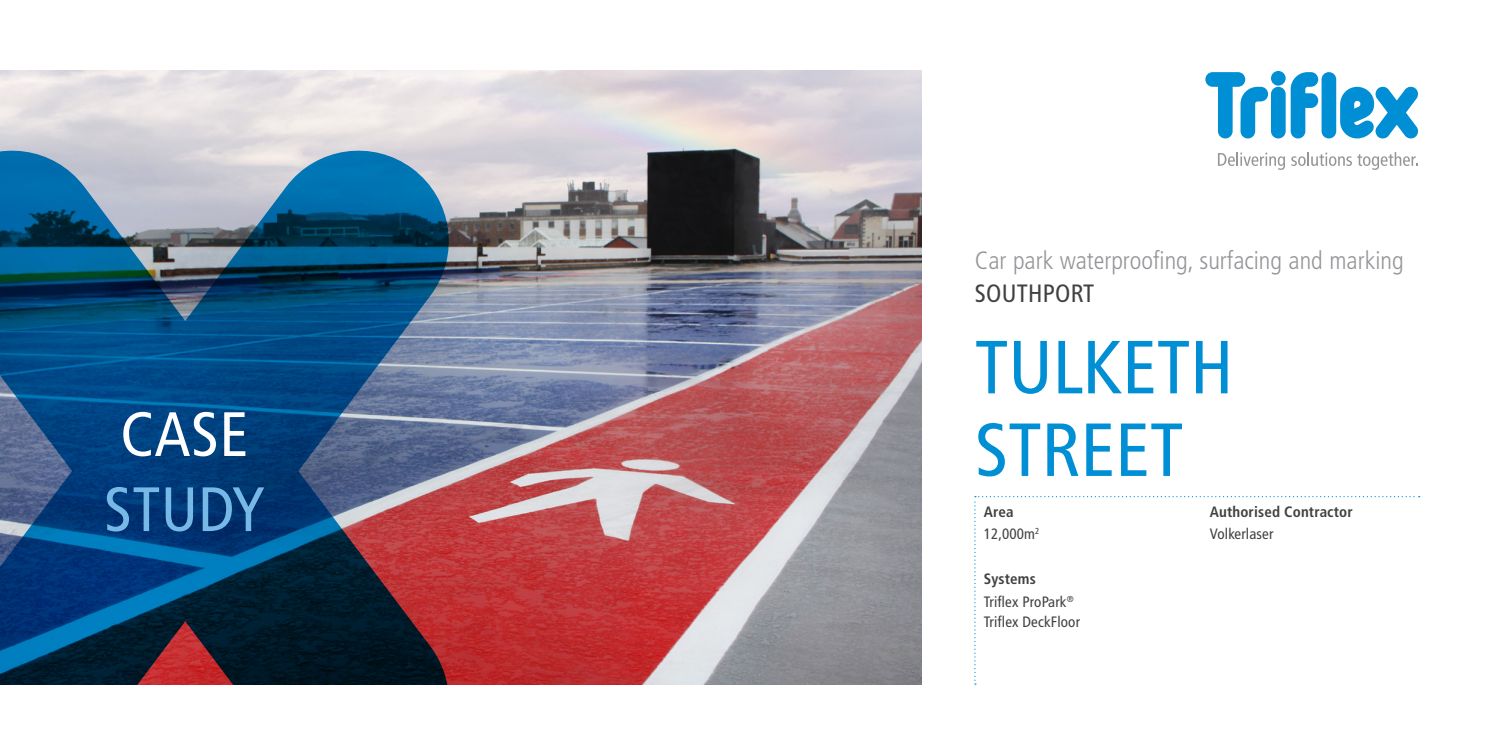
<style>
.page{position:relative;width:1489px;height:745px;background:#fff}
.page>*{position:absolute;margin:0;border:0;box-sizing:border-box;transform-origin:0 0}
.Headline{font:condensed 75px/82.5px "Frutiger LT Pro";color:#008fd5}
.t1{font:condensed 62.5px "Frutiger LT Pro";letter-spacing:.01em;color:#77b9e6}
.t2{font:condensed 62.5px "Frutiger LT Pro";color:#fff}
.Regelwerke_Subhead{font:300 condensed 25px "Frutiger LT Pro";color:#939598}
.Two-line_Overline{font:condensed 25px "Frutiger LT Pro";letter-spacing:.01em;color:#414042}
.Headline-2{font:condensed 15px "Frutiger LT Pro";letter-spacing:.01em;color:#414042}
.Headline-3{font:700 condensed 15px "Frutiger LT Pro";letter-spacing:.01em;color:#414042}
.Paragraph_Style_2{font:condensed 15px "Frutiger LT Pro";letter-spacing:.01em;color:#414042}
.Paragraph_Style_2-2{font:700 condensed 15px "Frutiger LT Pro";letter-spacing:.01em;color:#414042}
</style>
<div class="page">
<svg style="left:1218px;top:152px;width:66px;height:18px"></svg>
<svg style="left:1291px;top:152px;width:60px;height:14px"></svg>
<svg style="left:1357px;top:152px;width:60px;height:18px"></svg>
<svg style="left:1205px;top:72px;width:62px;height:66px"></svg>
<div style="left:1270px;top:87px;width:15px;height:51px;background:#008fd5;border-radius:7px"></div>
<div style="left:1270px;top:71px;width:15px;height:15px;background:#008fd5;border-radius:50%"></div>
<svg style="left:1290px;top:72px;width:28px;height:66px"></svg>
<svg style="left:1340px;top:86px;width:77px;height:53px"></svg>
<div style="left:1321px;top:72px;width:15px;height:66px;background:#008fd5;border-radius:7px"></div>
<svg style="left:974px;top:496px;width:445px;height:188px"></svg>
<img style="left:0;top:71px;width:921px;height:613px">
<svg style="left:0;top:151px;width:449px;height:533px;background:#285179"></svg>
<h2 class="t2" style="left:120px;top:397px;width:130px">CASE</h2>
<h2 class="t1" style="left:104px;top:472px;width:162px">STUDY</h2>
<p class="Regelwerke_Subhead" style="left:974px;top:246px;width:430px">Car park waterproofing, surfacing and marking</p>
<p class="Two-line_Overline" style="left:974px;top:278px;width:121px">SOUTHPORT</p>
<p class="Headline" style="left:974px;top:326px;width:260px">TULKETH<br>STREET</p>
<p class="Headline-3" style="left:983px;top:502px;width:31px">Area</p>
<p class="Paragraph_Style_2" style="left:983px;top:525px;width:57px">12,000m<sup>2</sup></p>
<p class="Paragraph_Style_2-2" style="left:983px;top:570px;width:54px">Systems</p>
<p class="Headline-2" style="left:983px;top:592px;width:91px">Triflex ProPark<sup>®</sup></p>
<p class="Headline-2" style="left:983px;top:612px;width:98px">Triflex DeckFloor</p>
<p class="Headline-3" style="left:1209px;top:502px;width:144px">Authorised Contractor</p>
<p class="Headline-2" style="left:1209px;top:525px;width:65px">Volkerlaser</p>
</div>
